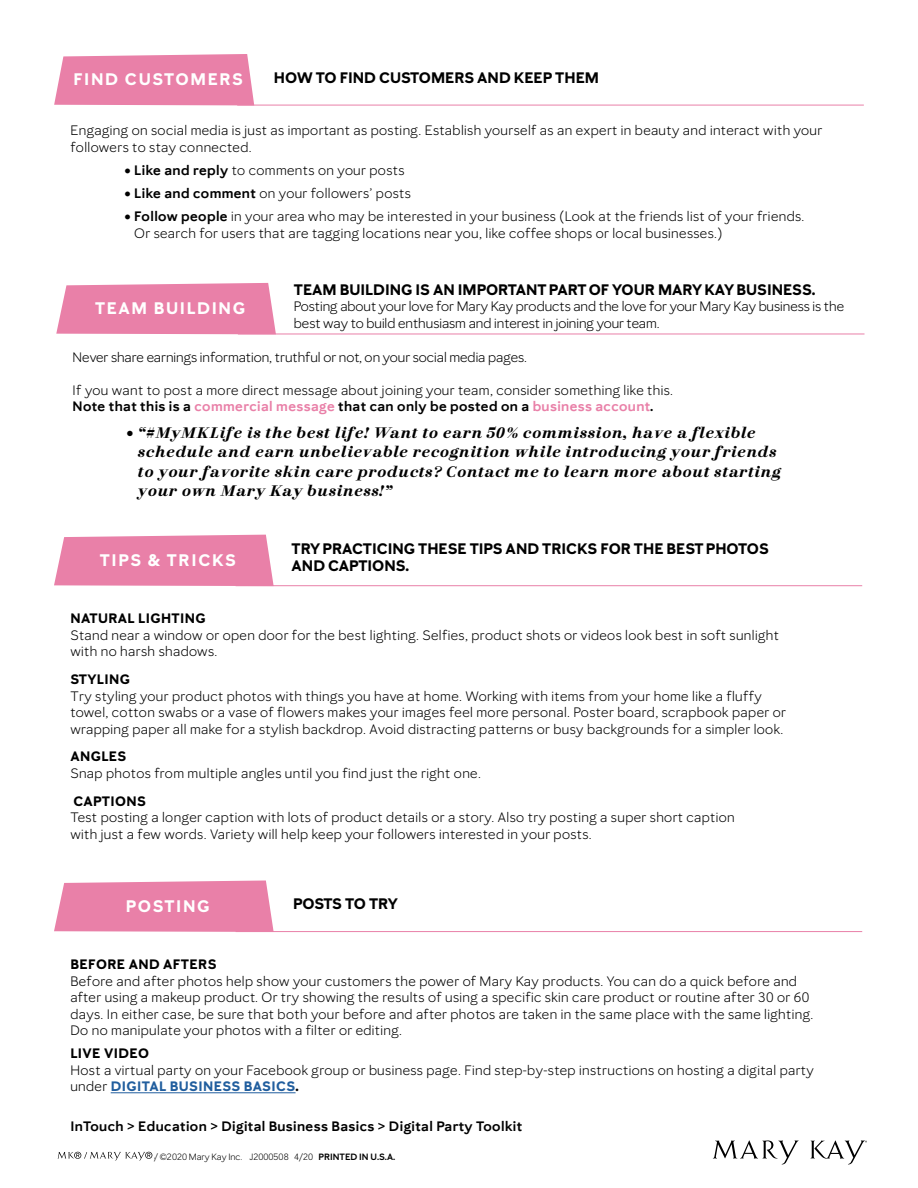
<style>
.page{position:relative;width:918px;height:1188px;background:#fff}
.page>*{position:absolute;margin:0;border:0;box-sizing:border-box;transform-origin:0 0}
.t1{font:700 16.5px "Mary Kay Sans";letter-spacing:.1em;color:#fff}
.t2{font:italic 700 15px/19.5px "Mary Kay Serif 000";letter-spacing:.07em;color:#000}
.t3{font:700 15px "Mary Kay Sans";color:#000}
.t4{font:700 15px "Mary Kay Sans";letter-spacing:-.02em;color:#000}
.t5{font:13.5px/16.5px "Mary Kay Sans";letter-spacing:.03em;color:#000}
.t6{font:13.5px/16.5px "Mary Kay Sans";color:#000}
.t7{font:700 13.5px "Mary Kay Sans";letter-spacing:.03em;color:#000}
.t8{font:600 13.5px "Mary Kay Sans";letter-spacing:.03em;color:#000}
.t9{font:9px "Mary Kay Sans";color:#000}
.s1{font-family:"Mary Kay Serif 000"}
.s2{font-weight:600}
.s3{font-weight:600;color:#e980a8}
.s4{font-family:"Mary Kay Sans";font-weight:400;font-style:normal}
.s5{font-weight:700;color:#215e9e}
.s6{font-weight:700}
</style>
<div class="page">
<hr style="left:238px;top:334px;width:627px;height:1px;background:#e980a8">
<svg style="left:56px;top:283px;width:220px;height:51px;background:#ea88ad"></svg>
<hr style="left:236px;top:585px;width:626px;height:1px;background:#e980a8">
<svg style="left:54px;top:535px;width:220px;height:51px;background:#ea88ad"></svg>
<hr style="left:236px;top:931px;width:626px;height:1px;background:#e980a8">
<hr style="left:111px;top:1092px;width:185px;height:1px;background:#215e9e">
<svg style="left:54px;top:880px;width:220px;height:52px;background:#ea8aaf"></svg>
<hr style="left:237px;top:105px;width:627px;height:1px;background:#e980a8">
<svg style="left:54px;top:54px;width:200px;height:51px;background:#ea88ad"></svg>
<svg style="left:713px;top:1140px;width:86px;height:25px"></svg>
<svg style="left:810px;top:1140px;width:57px;height:25px"></svg>
<svg style="left:57px;top:1152px;width:95px;height:9px"></svg>
<p class="t1" style="left:73px;top:69px;width:171px">FIND CUSTOMERS</p>
<p class="t3" style="left:274px;top:68px;width:327px">HOW TO FIND CUSTOMERS AND KEEP THEM</p>
<p class="t5" style="left:70px;top:122px;width:753px">Engaging on social media is just as important as posting. Establish yourself as an expert in beauty and interact with your followers to stay connected.</p>
<p class="t5" style="left:124px;top:162px;width:281px"><span class="s1">•</span> <span class="s2">Like and reply</span> to comments on your posts</p>
<p class="t5" style="left:124px;top:185px;width:288px"><span class="s1">•</span> <span class="s2">Like and comment</span> on your followers’ posts</p>
<p class="t5" style="left:134px;top:208px;width:672px;text-indent:-10px"><span class="s1">•</span> <span class="s2">Follow people</span> in your area who may be interested in your business (Look at the friends list of your friends.<br>Or search for users that are tagging locations near you, like coffee shops or local businesses.)</p>
<p class="t1" style="left:95px;top:298px;width:152px">TEAM BUILDING</p>
<p class="t3" style="left:294px;top:280px;width:523px">TEAM BUILDING IS AN IMPORTANT PART OF YOUR MARY KAY BUSINESS.</p>
<p class="t6" style="left:294px;top:298px;width:552px">Posting about your love for Mary Kay products and the love for your Mary Kay business is the best way to build enthusiasm and interest in joining your team.</p>
<p class="t6" style="left:73px;top:349px;width:456px">Never share earnings information, truthful or not, on your social media pages.</p>
<p class="t5" style="left:73px;top:382px;width:602px">If you want to post a more direct message about joining your team, consider something like this.<br><span class="s2">Note that this is a</span> <span class="s3">commercial message</span> <span class="s2">that can only be posted on a</span> <span class="s3">business account</span><span class="s2">.</span></p>
<p class="t2" style="left:138px;top:422px;width:644px;text-indent:-12px"><span class="s4">•</span> “#MyMKLife is the best life! Want to earn 50% commission, have a flexible schedule and earn unbelievable recognition while introducing your friends to your favorite skin care products? Contact me to learn more about starting your own Mary Kay business!”</p>
<p class="t3" style="left:292px;top:540px;width:479px">TRY PRACTICING THESE TIPS AND TRICKS FOR THE BEST PHOTOS</p>
<p class="t1" style="left:100px;top:550px;width:137px">TIPS &amp; TRICKS</p>
<p class="t3" style="left:292px;top:556px;width:119px">AND CAPTIONS.</p>
<p class="t7" style="left:70px;top:610px;width:137px">NATURAL LIGHTING</p>
<p class="t5" style="left:70px;top:627px;width:710px">Stand near a window or open door for the best lighting. Selfies, product shots or videos look best in soft sunlight with no harsh shadows.</p>
<p class="t7" style="left:70px;top:671px;width:61px">STYLING</p>
<p class="t5" style="left:70px;top:687px;width:717px">Try styling your product photos with things you have at home. Working with items from your home like a fluffy towel, cotton swabs or a vase of flowers makes your images feel more personal. Poster board, scrapbook paper or wrapping paper all make for a stylish backdrop. Avoid distracting patterns or busy backgrounds for a simpler look.</p>
<p class="t7" style="left:70px;top:748px;width:57px">ANGLES</p>
<p class="t5" style="left:70px;top:765px;width:412px">Snap photos from multiple angles until you find just the right one.</p>
<p class="t7" style="left:73px;top:793px;width:74px">CAPTIONS</p>
<p class="t5" style="left:70px;top:809px;width:666px">Test posting a longer caption with lots of product details or a story. Also try posting a super short caption with just a few words. Variety will help keep your followers interested in your posts.</p>
<p class="t1" style="left:126px;top:896px;width:85px">POSTING</p>
<p class="t4" style="left:293px;top:894px;width:106px">POSTS TO TRY</p>
<p class="t7" style="left:70px;top:956px;width:148px">BEFORE AND AFTERS</p>
<p class="t5" style="left:70px;top:973px;width:745px">Before and after photos help show your customers the power of Mary Kay products. You can do a quick before and after using a makeup product. Or try showing the results of using a specific skin care product or routine after 30 or 60 days. In either case, be sure that both your before and after photos are taken in the same place with the same lighting.<br>Do no manipulate your photos with a filter or editing.</p>
<p class="t7" style="left:70px;top:1045px;width:80px">LIVE VIDEO</p>
<p class="t5" style="left:70px;top:1062px;width:745px">Host a virtual party on your Facebook group or business page. Find step-by-step instructions on hosting a digital party under <span class="s5">DIGITAL BUSINESS BASICS</span><span class="s6">.</span></p>
<p class="t8" style="left:70px;top:1118px;width:453px">InTouch &gt; Education &gt; Digital Business Basics &gt; Digital Party Toolkit</p>
<p class="t9" style="left:154px;top:1151px;width:243px">/ ©2020 Mary Kay Inc. J2000508 4/20 <span class="s2">PRINTED IN U.S.A.</span></p>
</div>
